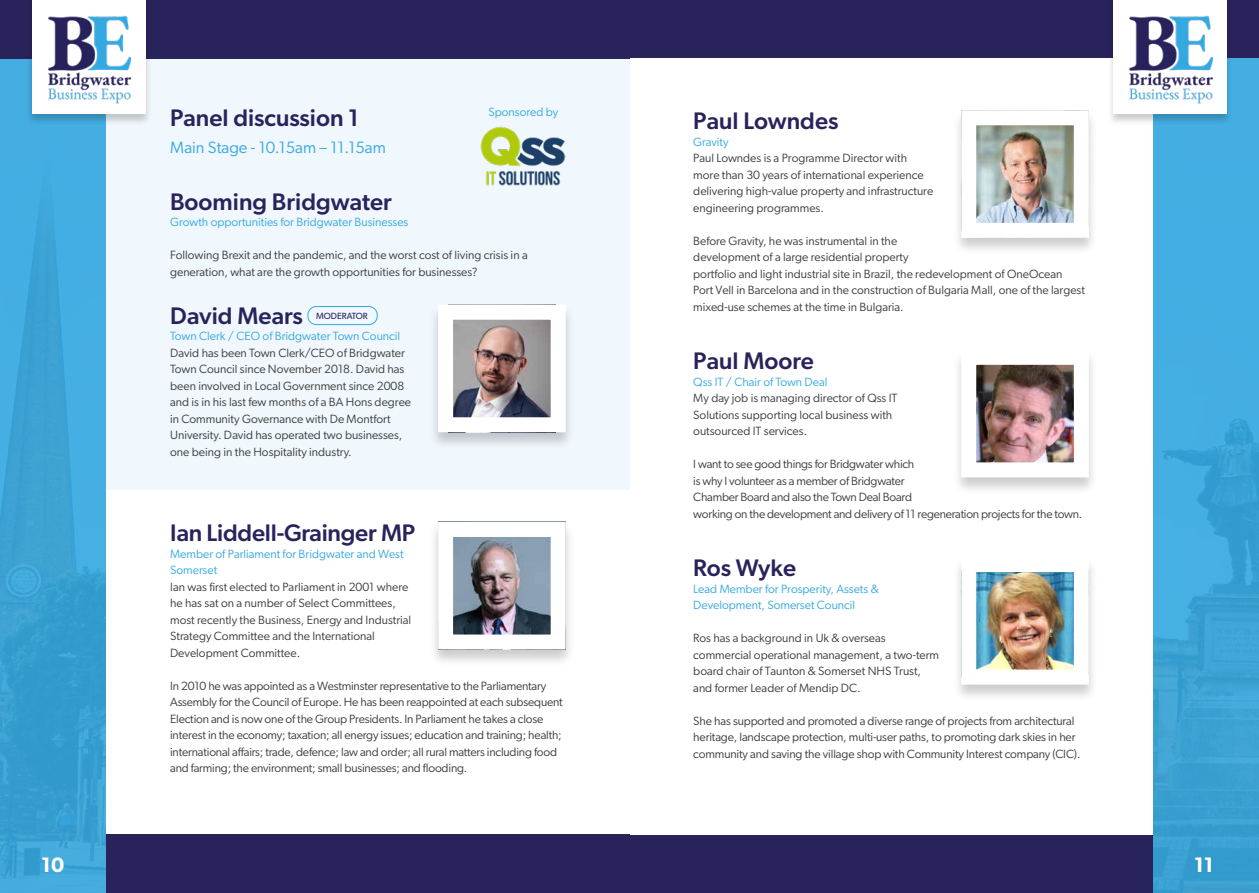
<style>
.page{position:relative;width:1259px;height:893px;background:#fff}
.page>*{position:absolute;margin:0;border:0;box-sizing:border-box;transform-origin:0 0}
.t1{font:500 24px "Gibson";color:#29235c}
.t2{font:600 21px "Gibson";color:#fff}
.t3{font:16.5px "Gibson";color:#36a9e1}
.t4{font:12px/16.5px "Gibson";color:#3c3c3b}
.t5{font:12px/16.5px "Gibson";color:#36a9e1}
.t6{font:12px/16.5px "Gibson";letter-spacing:-.02em;color:#3c3c3b}
.t7{font:9px "Gibson";color:#29235c}
</style>
<div class="page">
<div style="left:629px;top:835px;width:630px;height:58px;background:#29235c"></div>
<img style="left:1153px;top:58px;width:106px;height:835px">
<div style="left:629px;top:0;width:630px;height:58px;background:#29235c"></div>
<div style="left:1107px;top:0;width:126px;height:125px;background:#000;opacity:.2"></div>
<div style="left:1113px;top:0;width:114px;height:114px;background:#fff"></div>
<img style="left:1129px;top:15px;width:85px;height:89px">
<div style="left:0;top:0;width:629px;height:490px;background:#f0f7fd"></div>
<div style="left:0;top:835px;width:629px;height:58px;background:#29235c"></div>
<img style="left:0;top:58px;width:106px;height:835px">
<div style="left:0;top:0;width:629px;height:58px;background:#29235c"></div>
<div style="left:26px;top:0;width:125px;height:125px;background:#000;opacity:.2"></div>
<div style="left:32px;top:0;width:113px;height:114px;background:#fff"></div>
<img style="left:48px;top:15px;width:84px;height:89px">
<div style="left:307px;top:306px;width:71px;height:19px;border:1px solid #36a9e1;border-radius:9px"></div>
<div style="left:952px;top:110px;width:146px;height:146px;background:#000;opacity:.2"></div>
<img style="left:977px;top:126px;width:96px;height:96px">
<div style="left:961px;top:110px;width:128px;height:128px;border:15px solid #fff"></div>
<div style="left:429px;top:521px;width:146px;height:146px;background:#000;opacity:.2"></div>
<img style="left:454px;top:538px;width:96px;height:95px">
<div style="left:438px;top:522px;width:128px;height:127px;border:15px solid #fff"></div>
<div style="left:952px;top:349px;width:146px;height:146px;background:#000;opacity:.2"></div>
<img style="left:977px;top:366px;width:96px;height:95px">
<div style="left:952px;top:557px;width:146px;height:145px;background:#000;opacity:.2"></div>
<img style="left:977px;top:573px;width:96px;height:96px">
<div style="left:961px;top:557px;width:128px;height:128px;border:15px solid #fff"></div>
<div style="left:429px;top:304px;width:146px;height:146px;background:#000;opacity:.2"></div>
<img style="left:454px;top:321px;width:96px;height:95px">
<div style="left:438px;top:305px;width:128px;height:127px;border:15px solid #fff"></div>
<img style="left:481px;top:127px;width:85px;height:58px">
<p class="t5" style="left:488px;top:103px;width:71px">Sponsored by</p>
<h1 class="t1" style="left:170px;top:103px;width:191px">Panel discussion 1</h1>
<h3 class="t3" style="left:170px;top:137px;width:217px">Main Stage - 10.15am – 11.15am</h3>
<h1 class="t1" style="left:170px;top:187px;width:223px">Booming Bridgwater</h1>
<p class="t5" style="left:170px;top:213px;width:240px">Growth opportunities for Bridgwater Businesses</p>
<p class="t4" style="left:170px;top:246px;width:359px">Following Brexit and the pandemic, and the worst cost of living crisis in a generation, what are the growth opportunities for businesses?</p>
<h1 class="t1" style="left:170px;top:301px;width:134px">David Mears</h1>
<p class="t7" style="left:316px;top:311px;width:53px">MODERATOR</p>
<p class="t5" style="left:170px;top:328px;width:232px">Town Clerk / CEO of Bridgwater Town Council</p>
<p class="t4" style="left:170px;top:344px;width:242px">David has been Town Clerk/CEO of Bridgwater Town Council since November 2018. David has been involved in Local Government since 2008 and is in his last few months of a BA Hons degree in Community Governance with De Montfort University. David has operated two businesses, one being in the Hospitality industry.</p>
<h1 class="t1" style="left:170px;top:518px;width:246px">Ian Liddell-Grainger MP</h1>
<p class="t5" style="left:170px;top:545px;width:235px">Member of Parliament for Bridgwater and West<br>Somerset</p>
<p class="t4" style="left:170px;top:578px;width:243px">Ian was first elected to Parliament in 2001 where he has sat on a number of Select Committees, most recently the Business, Energy and Industrial Strategy Committee and the International Development Committee.</p>
<p class="t4" style="left:170px;top:677px;width:394px">In 2010 he was appointed as a Westminster representative to the Parliamentary Assembly for the Council of Europe. He has been reappointed at each subsequent Election and is now one of the Group Presidents. In Parliament he takes a close interest in the economy; taxation; all energy issues; education and training; health; international affairs; trade, defence; law and order; all rural matters including food and farming; the environment; small businesses; and flooding.</p>
<h1 class="t1" style="left:693px;top:107px;width:147px">Paul Lowndes</h1>
<p class="t5" style="left:693px;top:133px;width:37px">Gravity</p>
<p class="t4" style="left:693px;top:150px;width:241px">Paul Lowndes is a Programme Director with more than 30 years of international experience delivering high-value property and infrastructure engineering programmes.</p>
<p class="t4" style="left:693px;top:232px;width:393px">Before Gravity, he was instrumental in the<br>development of a large residential property<br>portfolio and light industrial site in Brazil, the redevelopment of OneOcean Port Vell in Barcelona and in the construction of Bulgaria Mall, one of the largest mixed-use schemes at the time in Bulgaria.</p>
<h1 class="t1" style="left:693px;top:346px;width:122px">Paul Moore</h1>
<p class="t5" style="left:693px;top:373px;width:136px">Qss IT / Chair of Town Deal</p>
<p class="t4" style="left:693px;top:389px;width:206px">My day job is managing director of Qss IT<br>Solutions supporting local business with outsourced IT services.</p>
<p class="t6" style="left:693px;top:455px;width:391px">I want to see good things for Bridgwater which<br>is why I volunteer as a member of Bridgwater<br>Chamber Board and also the Town Deal Board<br>working on the development and delivery of 11 regeneration projects for the town.</p>
<h1 class="t1" style="left:693px;top:554px;width:104px">Ros Wyke</h1>
<p class="t5" style="left:693px;top:580px;width:187px">Lead Member for Prosperity, Assets &amp;<br>Development, Somerset Council</p>
<p class="t4" style="left:693px;top:630px;width:247px">Ros has a background in Uk &amp; overseas commercial operational management, a two-term board chair of Taunton &amp; Somerset NHS Trust, and former Leader of Mendip DC.</p>
<p class="t4" style="left:693px;top:712px;width:389px">She has supported and promoted a diverse range of projects from architectural heritage, landscape protection, multi-user paths, to promoting dark skies in her community and saving the village shop with Community Interest company (CIC).</p>
<h2 class="t2" style="left:41px;top:852px;width:24px">10</h2>
<h2 class="t2" style="left:1194px;top:852px;width:21px">11</h2>
</div>
